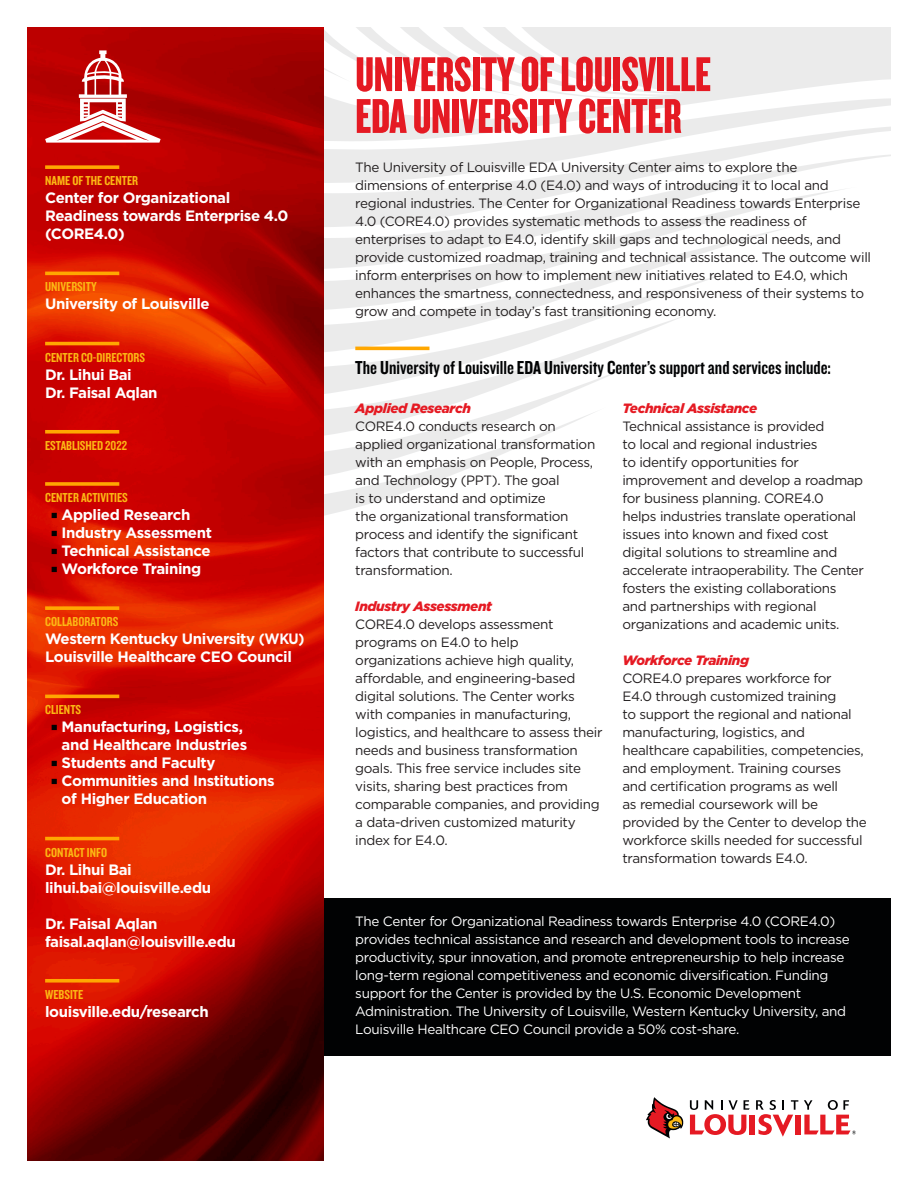
<style>
.page{position:relative;width:918px;height:1188px;background:#fff}
.page>*{position:absolute;margin:0;border:0;box-sizing:border-box;transform-origin:0 0}
.t1{font:50.85px/41.8px "Knockout 68 Full Featherwt";letter-spacing:-.005em;color:#e51a23}
.t2{font:19.5px "Knockout 49 Liteweight";color:#010203}
.t3{font:700 15px/18px "Gotham";letter-spacing:-.025em;color:#fff}
.t4{font:13.5px/18px "Gotham";letter-spacing:-.025em;color:#231f20}
.t5{font:13.5px/18px "Gotham";letter-spacing:-.025em;color:#fff}
.t6{font:13.5px "Knockout 49 Liteweight";color:#fcb814}
.t7{font:italic 900 13.5px "Gotham";letter-spacing:-.025em;color:#e51a23}
</style>
<div class="page">
<svg style="left:324px;top:494px;width:75px;height:22px;fill:#ebebeb"></svg>
<svg style="left:324px;top:452px;width:182px;height:42px"></svg>
<svg style="left:324px;top:407px;width:270px;height:45px"></svg>
<svg style="left:522px;top:27px;width:369px;height:60px;background:#ececec"></svg>
<svg style="left:324px;top:27px;width:198px;height:60px"></svg>
<svg style="left:324px;top:87px;width:567px;height:67px"></svg>
<svg style="left:324px;top:314px;width:359px;height:93px"></svg>
<svg style="left:324px;top:297px;width:335px;height:17px"></svg>
<svg style="left:324px;top:154px;width:567px;height:143px"></svg>
<img style="left:27px;top:27px;width:297px;height:1134px">
<svg style="left:45px;top:165px;width:74px;height:4px"></svg>
<hr style="left:45px;top:272px;width:74px;height:3px;background:#ffa700">
<hr style="left:45px;top:342px;width:74px;height:3px;background:#ffa700">
<svg style="left:45px;top:430px;width:74px;height:4px"></svg>
<svg style="left:45px;top:482px;width:74px;height:4px"></svg>
<svg style="left:45px;top:606px;width:74px;height:4px"></svg>
<hr style="left:45px;top:695px;width:74px;height:3px;background:#ffa700">
<hr style="left:45px;top:837px;width:74px;height:3px;background:#ffa700">
<svg style="left:45px;top:979px;width:74px;height:4px"></svg>
<svg style="left:45px;top:50px;width:116px;height:93px"></svg>
<hr style="left:355px;top:347px;width:74px;height:3px;background:#ffa700">
<div style="left:324px;top:898px;width:567px;height:158px;background:#010203"></div>
<svg style="left:646px;top:1097px;width:38px;height:42px"></svg>
<div style="left:750px;top:1115px;width:5px;height:19px;background:#e51a23"></div>
<div style="left:795px;top:1115px;width:5px;height:19px;background:#e51a23"></div>
<svg style="left:690px;top:1100px;width:60px;height:35px"></svg>
<svg style="left:756px;top:1100px;width:42px;height:37px"></svg>
<svg style="left:804px;top:1100px;width:52px;height:34px"></svg>
<svg style="left:52px;top:513px;width:5px;height:5px"></svg>
<svg style="left:52px;top:531px;width:5px;height:5px"></svg>
<svg style="left:52px;top:549px;width:5px;height:5px"></svg>
<svg style="left:52px;top:567px;width:5px;height:5px"></svg>
<svg style="left:52px;top:725px;width:5px;height:5px"></svg>
<svg style="left:52px;top:761px;width:5px;height:5px"></svg>
<svg style="left:52px;top:779px;width:5px;height:5px"></svg>
<p class="t6" style="left:45px;top:172px;width:95px">NAME OF THE CENTER</p>
<p class="t3" style="left:45px;top:189px;width:245px">Center for Organizational<br>Readiness towards Enterprise 4.0 (CORE4.0)</p>
<p class="t6" style="left:45px;top:278px;width:53px">UNIVERSITY</p>
<p class="t3" style="left:45px;top:295px;width:166px">University of Louisville</p>
<p class="t6" style="left:45px;top:349px;width:102px">CENTER CO-DIRECTORS</p>
<p class="t3" style="left:45px;top:365px;width:88px">Dr. Lihui Bai</p>
<p class="t3" style="left:45px;top:383px;width:114px">Dr. Faisal Aqlan</p>
<p class="t6" style="left:45px;top:437px;width:84px">ESTABLISHED 2022</p>
<p class="t6" style="left:45px;top:489px;width:84px">CENTER ACTIVITIES</p>
<p class="t3" style="left:62px;top:506px;width:130px">Applied Research</p>
<p class="t3" style="left:62px;top:524px;width:152px">Industry Assessment</p>
<p class="t3" style="left:62px;top:542px;width:151px">Technical Assistance</p>
<p class="t3" style="left:62px;top:560px;width:141px">Workforce Training</p>
<p class="t6" style="left:45px;top:613px;width:75px">COLLABORATORS</p>
<p class="t3" style="left:45px;top:630px;width:261px">Western Kentucky University (WKU)</p>
<p class="t3" style="left:45px;top:648px;width:248px">Louisville Healthcare CEO Council</p>
<p class="t6" style="left:45px;top:701px;width:37px">CLIENTS</p>
<p class="t3" style="left:62px;top:718px;width:187px">Manufacturing, Logistics, and Healthcare Industries</p>
<p class="t3" style="left:62px;top:754px;width:155px">Students and Faculty</p>
<p class="t3" style="left:62px;top:772px;width:214px">Communities and Institutions of Higher Education</p>
<p class="t6" style="left:45px;top:844px;width:64px">CONTACT INFO</p>
<p class="t3" style="left:45px;top:860px;width:88px">Dr. Lihui Bai</p>
<p class="t3" style="left:45px;top:878px;width:168px">lihui.bai@louisville.edu</p>
<p class="t3" style="left:45px;top:914px;width:114px">Dr. Faisal Aqlan</p>
<p class="t3" style="left:45px;top:932px;width:192px">faisal.aqlan@louisville.edu</p>
<p class="t6" style="left:45px;top:986px;width:40px">WEBSITE</p>
<p class="t3" style="left:45px;top:1002px;width:165px">louisville.edu/research</p>
<p class="t1" style="left:355px;top:52px;width:357px">UNIVERSITY OF LOUISVILLE<br>EDA UNIVERSITY CENTER</p>
<p class="t4" style="left:355px;top:158px;width:517px">The University of Louisville EDA University Center aims to explore the dimensions of enterprise 4.0 (E4.0) and ways of introducing it to local and regional industries. The Center for Organizational Readiness towards Enterprise 4.0 (CORE4.0) provides systematic methods to assess the readiness of enterprises to adapt to E4.0, identify skill gaps and technological needs, and provide customized roadmap, training and technical assistance. The outcome will inform enterprises on how to implement new initiatives related to E4.0, which enhances the smartness, connectedness, and responsiveness of their systems to grow and compete in today’s fast transitioning economy.</p>
<p class="t2" style="left:355px;top:355px;width:477px">The University of Louisville EDA University Center’s support and services include:</p>
<p class="t7" style="left:355px;top:399px;width:117px">Applied Research</p>
<p class="t4" style="left:355px;top:417px;width:242px">CORE4.0 conducts research on applied organizational transformation with an emphasis on People, Process, and Technology (PPT). The goal<br>is to understand and optimize<br>the organizational transformation process and identify the significant factors that contribute to successful transformation.</p>
<p class="t7" style="left:355px;top:597px;width:138px">Industry Assessment</p>
<p class="t4" style="left:355px;top:615px;width:249px">CORE4.0 develops assessment programs on E4.0 to help organizations achieve high quality, affordable, and engineering-based digital solutions. The Center works with companies in manufacturing, logistics, and healthcare to assess their needs and business transformation goals. This free service includes site visits, sharing best practices from comparable companies, and providing a data-driven customized maturity index for E4.0.</p>
<p class="t7" style="left:622px;top:399px;width:136px">Technical Assistance</p>
<p class="t4" style="left:622px;top:417px;width:243px">Technical assistance is provided<br>to local and regional industries<br>to identify opportunities for improvement and develop a roadmap for business planning. CORE4.0<br>helps industries translate operational issues into known and fixed cost digital solutions to streamline and accelerate intraoperability. The Center fosters the existing collaborations and partnerships with regional organizations and academic units.</p>
<p class="t7" style="left:622px;top:651px;width:128px">Workforce Training</p>
<p class="t4" style="left:622px;top:669px;width:246px">CORE4.0 prepares workforce for<br>E4.0 through customized training<br>to support the regional and national manufacturing, logistics, and healthcare capabilities, competencies, and employment. Training courses and certification programs as well<br>as remedial coursework will be provided by the Center to develop the workforce skills needed for successful transformation towards E4.0.</p>
<p class="t5" style="left:355px;top:912px;width:496px">The Center for Organizational Readiness towards Enterprise 4.0 (CORE4.0) provides technical assistance and research and development tools to increase productivity, spur innovation, and promote entrepreneurship to help increase long-term regional competitiveness and economic diversification. Funding support for the Center is provided by the U.S. Economic Development Administration. The University of Louisville, Western Kentucky University, and Louisville Healthcare CEO Council provide a 50% cost-share.</p>
</div>
